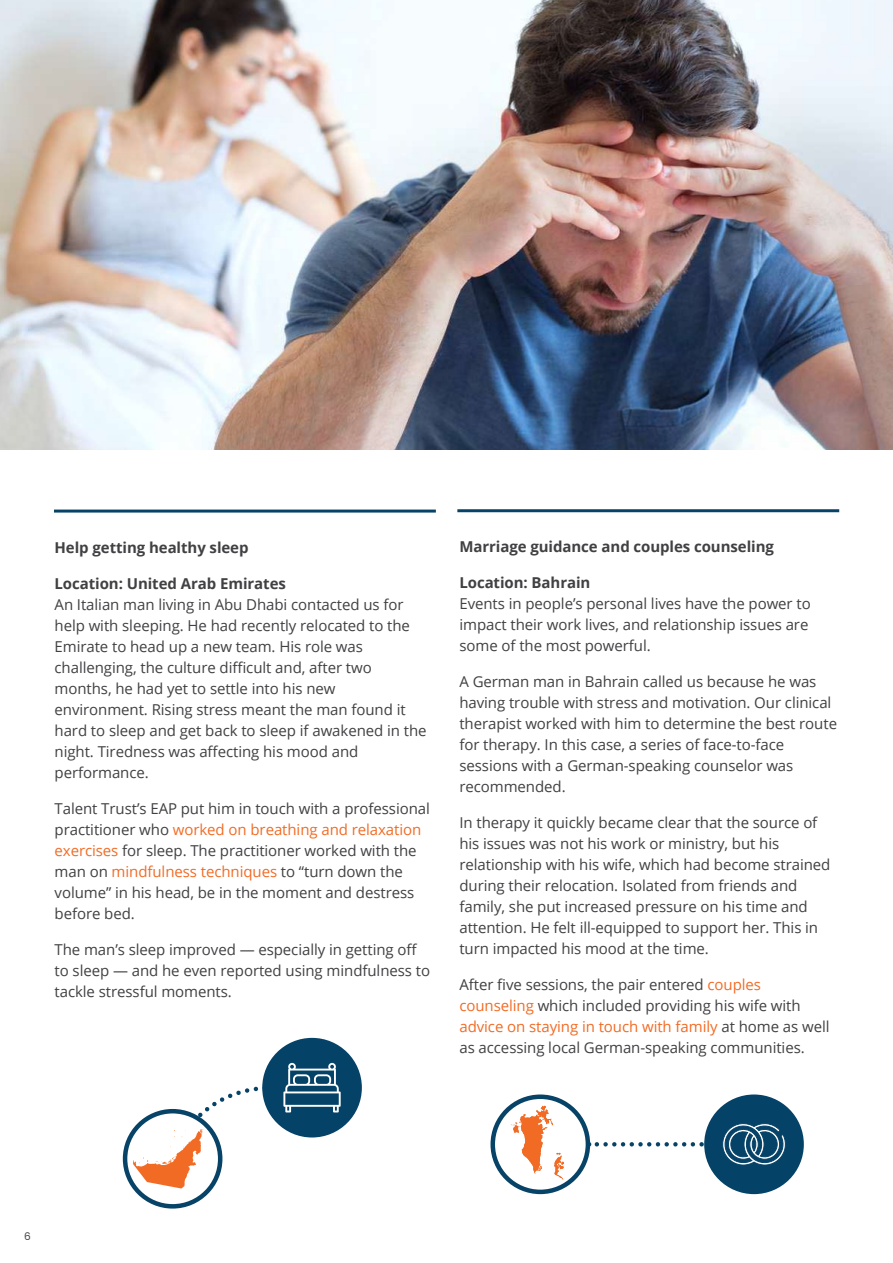
<style>
.page{position:relative;width:893px;height:1263px;background:#fff}
.page>*{position:absolute;margin:0;border:0;box-sizing:border-box;transform-origin:0 0}
.t1{font:15px/21px "Open Sans";letter-spacing:-.005em;color:#414042}
.t2{font:700 15px "Open Sans";letter-spacing:-.005em;color:#414042}
.t3{font:10.5px "Poppins";color:#414042}
.s1{color:#f26b24}
</style>
<div class="page">
<img style="left:0;top:0;width:893px;height:449px">
<hr style="left:54px;top:510px;width:382px;height:3px;background:#074267">
<hr style="left:457px;top:509px;width:382px;height:3px;background:#074267">
<div style="left:262px;top:1038px;width:100px;height:99px;background:#054267;border-radius:50%"></div>
<svg style="left:125px;top:1111px;width:95px;height:95px"></svg>
<div style="left:123px;top:1109px;width:99px;height:99px;border:5px solid #074267;border-radius:50%"></div>
<div style="left:704px;top:1094px;width:100px;height:100px;background:#054267;border-radius:50%"></div>
<svg style="left:597px;top:1142px;width:108px;height:4px"></svg>
<div style="left:490px;top:1094px;width:100px;height:100px;border:5px solid #074267;border-radius:50%"></div>
<svg style="left:133px;top:1083px;width:142px;height:106px"></svg>
<svg style="left:511px;top:1106px;width:53px;height:74px"></svg>
<svg style="left:283px;top:1063px;width:58px;height:49px"></svg>
<svg style="left:722px;top:1123px;width:64px;height:42px"></svg>
<p class="t2" style="left:55px;top:542px;width:196px">Help getting healthy sleep</p>
<p class="t2" style="left:55px;top:578px;width:233px">Location: United Arab Emirates</p>
<p class="t1" style="left:55px;top:594px;width:373px">An Italian man living in Abu Dhabi contacted us for help with sleeping. He had recently relocated to the Emirate to head up a new team. His role was challenging, the culture difficult and, after two months, he had yet to settle into his new environment. Rising stress meant the man found it hard to sleep and get back to sleep if awakened in the night. Tiredness was affecting his mood and performance.</p>
<p class="t1" style="left:55px;top:798px;width:377px">Talent Trust’s EAP put him in touch with a professional practitioner who <span class="s1">worked on breathing and relaxation exercises</span> for sleep. The practitioner worked with the man on <span class="s1">mindfulness techniques</span> to “turn down the volume” in his head, be in the moment and destress before bed.</p>
<p class="t1" style="left:55px;top:939px;width:377px">The man’s sleep improved — especially in getting off to sleep — and he even reported using mindfulness to tackle stressful moments.</p>
<p class="t2" style="left:459px;top:541px;width:316px">Marriage guidance and couples counseling</p>
<p class="t2" style="left:459px;top:577px;width:133px">Location: Bahrain</p>
<p class="t1" style="left:459px;top:593px;width:353px">Events in people’s personal lives have the power to impact their work lives, and relationship issues are some of the most powerful.</p>
<p class="t1" style="left:459px;top:671px;width:379px">A German man in Bahrain called us because he was having trouble with stress and motivation. Our clinical therapist worked with him to determine the best route for therapy. In this case, a series of face-to-face sessions with a German-speaking counselor was recommended.</p>
<p class="t1" style="left:459px;top:812px;width:373px">In therapy it quickly became clear that the source of his issues was not his work or ministry, but his relationship with his wife, which had become strained during their relocation. Isolated from friends and family, she put increased pressure on his time and attention. He felt ill-equipped to support her. This in turn impacted his mood at the time.</p>
<p class="t1" style="left:459px;top:974px;width:372px">After five sessions, the pair entered <span class="s1">couples counseling</span> which included providing his wife with <span class="s1">advice on staying in touch with family</span> at home as well as accessing local German-speaking communities.</p>
<p class="t3" style="left:24px;top:1230px;width:8px">6</p>
</div>
